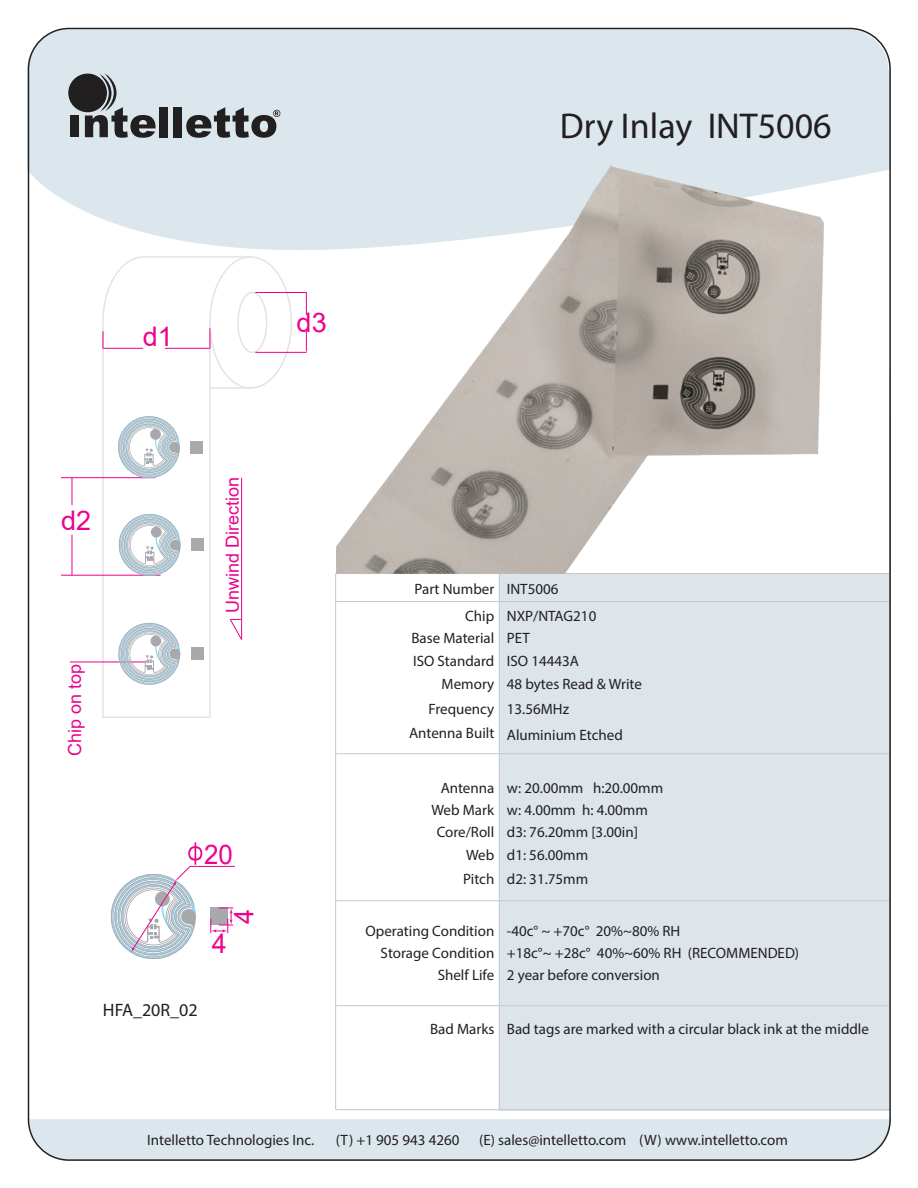
<style>
.page{position:relative;width:918px;height:1188px;background:#fff}
.page>*{position:absolute;margin:0;border:0;box-sizing:border-box;transform-origin:0 0}
.t1{font:36px "Myriad Pro";color:#231f20}
.t2{font:27px "Arial";color:#ed028c}
.t3{font:27px "Arial";color:#ed028c;scale:.96 1}
.t4{font:18px "Arial";color:#ed028c}
.t5{font:18px "Myriad Pro";color:#231f20}
.t6{font:15px/22px "Myriad Pro";color:#231f20}
</style>
<div class="page">
<div style="left:29px;top:1119px;width:861px;height:41px;background:#dce7ed"></div>
<svg style="left:27px;top:169px;width:861px;height:81px;fill:#dce7ed"></svg>
<div style="left:27px;top:70px;width:864px;height:99px;background:#dce7ed"></div>
<div style="left:499px;top:574px;width:391px;height:536px;background:#dde5ea"></div>
<hr style="left:336px;top:573px;width:553px;height:1px;background:#c3c8ce">
<hr style="left:335px;top:574px;width:1px;height:536px;background:#c3c8ce">
<hr style="left:336px;top:1109px;width:553px;height:1px;background:#c3c8ce">
<svg style="left:27px;top:29px;width:862px;height:109px"></svg>
<hr style="left:499px;top:574px;width:1px;height:536px;background:#c3c8ce">
<div style="left:102px;top:322px;width:109px;height:396px;border:2px solid #e2e3e2"></div>
<div style="left:209px;top:256px;width:83px;height:133px;border:2px solid #e2e3e2;border-radius:50%"></div>
<svg style="left:102px;top:256px;width:43px;height:68px"></svg>
<hr style="left:144px;top:256px;width:107px;height:2px;background:#e2e3e2">
<hr style="left:210px;top:387px;width:41px;height:2px;background:#e2e3e2">
<div style="left:237px;top:292px;width:30px;height:61px;border:2px solid #e2e3e2;border-radius:50%"></div>
<svg style="left:230px;top:620px;width:12px;height:20px"></svg>
<hr style="left:336px;top:753px;width:553px;height:1px;background:#c3c8ce">
<hr style="left:336px;top:900px;width:554px;height:1px;background:#c3c8ce">
<hr style="left:336px;top:1005px;width:554px;height:1px;background:#c3c8ce">
<hr style="left:336px;top:601px;width:553px;height:1px;background:#c3c8ce">
<div style="left:191px;top:648px;width:12px;height:12px;background:#a8a9ad"></div>
<svg style="left:116px;top:622px;width:64px;height:63px"></svg>
<hr style="left:190px;top:866px;width:45px;height:1px;background:#ed028c">
<svg style="left:110px;top:842px;width:92px;height:117px"></svg>
<svg style="left:211px;top:908px;width:22px;height:25px"></svg>
<div style="left:191px;top:539px;width:13px;height:12px;background:#a8a9ad"></div>
<svg style="left:116px;top:514px;width:65px;height:62px"></svg>
<div style="left:191px;top:441px;width:12px;height:12px;background:#a8a9ad"></div>
<svg style="left:116px;top:416px;width:64px;height:63px"></svg>
<img style="left:336px;top:70px;width:504px;height:503px">
<h1 class="t1" style="left:560px;top:103px;width:274px">Dry Inlay INT5006</h1>
<h2 class="t2" style="left:143px;top:318px;width:32px">d1</h2>
<h2 class="t2" style="left:297px;top:304px;width:32px">d3</h2>
<h2 class="t2" style="left:61px;top:502px;width:32px">d2</h2>
<p class="t4" style="left:62px;top:756px;width:94px;rotate:-90deg">Chip on top</p>
<p class="t4" style="left:220px;top:613px;width:138px;rotate:-90deg">Unwind Direction</p>
<h2 class="t3" style="left:204px;top:836px;width:31px">20</h2>
<h2 class="t2" style="left:212px;top:925px;width:17px">4</h2>
<h2 class="t2" style="left:226px;top:924px;width:17px;rotate:-90deg">4</h2>
<p class="t5" style="left:103px;top:999px;width:96px">HFA_20R_02</p>
<p class="t6" style="left:415px;top:578px;width:146px">Part Number INT5006</p>
<p class="t6" style="left:465px;top:605px;width:133px">Chip NXP/NTAG210</p>
<p class="t6" style="left:442px;top:650px;width:139px;line-height:22.6px;text-indent:-29px">ISO Standard ISO 14443A<br>Memory</p>
<p class="t6" style="left:409px;top:696px;width:215px;line-height:25.5px;text-indent:19px">Frequency 13.56MHz<br>Antenna Built Aluminium Etched</p>
<p class="t6" style="left:411px;top:626px;width:84px">Base Material</p>
<p class="t6" style="left:507px;top:626px;width:25px">PET</p>
<p class="t6" style="left:507px;top:673px;width:137px">48 bytes Read &amp; Write</p>
<p class="t6" style="left:441px;top:777px;width:224px">Antenna w: 20.00mm h:20.00mm</p>
<p class="t6" style="left:431px;top:798px;width:218px;line-height:22.5px;text-align:center">Web Mark w: 4.00mm h: 4.00mm<br>Core/Roll d3: 76.20mm [3.00in]</p>
<p class="t6" style="left:463px;top:842px;width:33px;line-height:24.3px">Web<br>Pitch</p>
<p class="t6" style="left:507px;top:843px;width:83px;line-height:24px">d1: 56.00mm d2: 31.75mm</p>
<p class="t6" style="left:366px;top:920px;width:130px;text-align:right">Operating Condition<br>Storage Condition<br>Shelf Life</p>
<p class="t6" style="left:507px;top:920px;width:294px">-40c° ~ +70c° 20%~80% RH<br>+18c°~ +28c° 40%~60% RH (RECOMMENDED)<br>2 year before conversion</p>
<p class="t6" style="left:430px;top:1018px;width:440px">Bad Marks Bad tags are marked with a circular black ink at the middle</p>
<p class="t6" style="left:147px;top:1129px;width:169px">Intelletto Technologies Inc.</p>
<p class="t6" style="left:336px;top:1129px;width:125px">(T) +1 905 943 4260</p>
<p class="t6" style="left:479px;top:1129px;width:310px">(E) sales@intelletto.com (W) www.intelletto.com</p>
</div>
